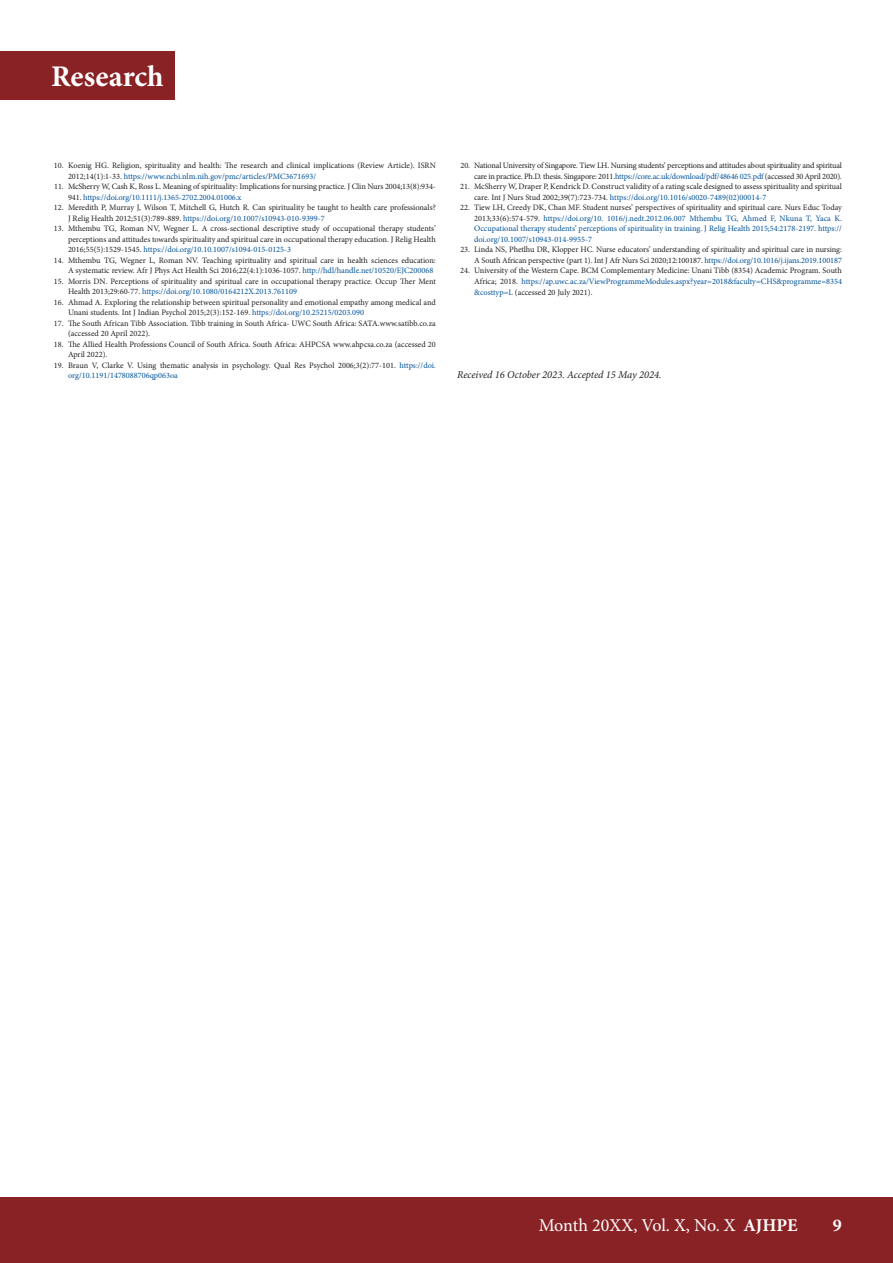
<style>
.page{position:relative;width:893px;height:1263px;background:#fff}
.page>*{position:absolute;margin:0;border:0;box-sizing:border-box;transform-origin:0 0}
.t1{font:700 30px "Minion Pro";color:#fff}
.t2{font:18px "Minion Pro";letter-spacing:-.01em;color:#fff}
.t3{font:700 18px "Minion Pro";color:#fff}
.ACCEPTED{font:italic 10.5px "Minion Pro";letter-spacing:-.005em;color:#231f20}
.t4{font:8.25px/10.5px "Minion Pro";letter-spacing:-.005em;color:#231f20}
.t5{font:8.25px/10.5px "Minion Pro";color:#01529a;text-align:justify}
.s1{color:#01529a}
.s2{color:#231f20}
.s3{font-weight:700}
</style>
<div class="page">
<div style="left:0;top:1197px;width:893px;height:66px;background:#892225"></div>
<div style="left:0;top:51px;width:174px;height:49px;background:#892225"></div>
<h1 class="t1" style="left:51px;top:56px;width:114px">Research</h1>
<p class="t4" style="left:68px;top:160px;width:369px;text-indent:-14px">10. Koenig HG. Religion, spirituality and health: The research and clinical implications (Review Article). ISRN<br>2012;14(1):1-33. <span class="s1">https://www.ncbi.nlm.nih.gov/pmc/articles/PMC3671693/</span></p>
<p class="t4" style="left:68px;top:181px;width:369px;text-indent:-14px">11. McSherry W, Cash K, Ross L. Meaning of spirituality: Implications for nursing practice. J Clin Nurs 2004;13(8):934-<br>941. <span class="s1">https://doi.org/10.1111/j.1365-2702.2004.01006.x</span></p>
<p class="t4" style="left:68px;top:202px;width:369px;text-indent:-14px">12. Meredith P, Murray J, Wilson T, Mitchell G, Hutch R. Can spirituality be taught to health care professionals?<br>J Relig Health 2012;51(3):789-889. <span class="s1">https://doi.org/10.1007/s10943-010-9399-7</span></p>
<p class="t4" style="left:68px;top:223px;width:369px;text-align:justify;text-indent:-14px">13. Mthembu TG, Roman NV, Wegner L. A cross-sectional descriptive study of occupational therapy students’ perceptions and attitudes towards spirituality and spiritual care in occupational therapy education. J Relig Health 2016;55(5):1529-1545. <span class="s1">https://doi.org/10.10.1007/s1094-015-0125-3</span></p>
<p class="t4" style="left:54px;top:255px;width:383px;text-align:right">14. Mthembu TG, Wegner L, Roman NV. Teaching spirituality and spiritual care in health sciences education:<br>A systematic review. Afr J Phys Act Health Sci 2016;22(4:1):1036-1057. <span class="s1">http://hdl/handle.net/10520/EJC200068</span></p>
<p class="t4" style="left:68px;top:276px;width:369px;text-indent:-14px">15. Morris DN. Perceptions of spirituality and spiritual care in occupational therapy practice. Occup Ther Ment<br>Health 2013;29:60-77. <span class="s1">https://doi.org/10.1080/0164212X.2013.761109</span></p>
<p class="t4" style="left:68px;top:297px;width:369px;text-indent:-14px">16. Ahmad A. Exploring the relationship between spiritual personality and emotional empathy among medical and<br>Unani students. Int J Indian Psychol 2015;2(3):152-169. <span class="s1">https://doi.org/10.25215/0203.090</span></p>
<p class="t4" style="left:68px;top:318px;width:369px;text-indent:-14px">17. The South African Tibb Association. Tibb training in South Africa- UWC South Africa: SATA.www.satibb.co.za (accessed 20 April 2022).</p>
<p class="t4" style="left:68px;top:339px;width:369px;text-indent:-14px">18. The Allied Health Professions Council of South Africa. South Africa: AHPCSA www.ahpcsa.co.za (accessed 20<br>April 2022).</p>
<p class="t4" style="left:68px;top:360px;width:369px;text-indent:-14px">19. Braun V, Clarke V. Using thematic analysis in psychology. Qual Res Psychol 2006;3(2):77-101. <span class="s1">https://doi. org/10.1191/1478088706qp063oa</span></p>
<p class="t4" style="left:461px;top:160px;width:383px;text-align:right">20. National University of Singapore. Tiew LH. Nursing students’ perceptions and attitudes about spirituality and spiritual care in practice. Ph.D. thesis. Singapore: 2011.<span class="s1">https://core.ac.uk/download/pdf/48646 025.pdf</span> (accessed 30 April 2020).</p>
<p class="t4" style="left:474px;top:181px;width:369px;text-indent:-14px">21. McSherry W, Draper P, Kendrick D. Construct validity of a rating scale designed to assess spirituality and spiritual care. Int J Nurs Stud 2002;39(7):723-734. <span class="s1">https://doi.org/10.1016/s0020-7489(02)00014-7</span></p>
<p class="t5" style="left:474px;top:202px;width:369px;text-indent:-14px"><span class="s2">22. Tiew LH, Creedy DK, Chan MF. Student nurses’ perspectives of spirituality and spiritual care. Nurs Educ Today 2013;33(6):574-579.</span> https://doi.org/10. 1016/j.nedt.2012.06.007 Mthembu TG, Ahmed F, Nkuna T, Yaca K.<br>Occupational therapy students’ perceptions of spirituality in training. J Relig Health 2015;54:2178-2197. https:// doi.org/10.1007/s10943-014-9955-7</p>
<p class="t4" style="left:460px;top:244px;width:383px;text-align:right">23. Linda NS, Phetlhu DR, Klopper HC. Nurse educators’ understanding of spirituality and spiritual care in nursing:<br>A South African perspective (part 1). Int J Afr Nurs Sci 2020;12:100187. <span class="s1">https://doi.org/10.1016/j.ijans.2019.100187</span></p>
<p class="t4" style="left:460px;top:265px;width:383px;text-align:right">24. University of the Western Cape. BCM Complementary Medicine: Unani Tibb (8354) Academic Program. South<br>Africa; 2018. <span class="s1">https://ap.uwc.ac.za/ViewProgrammeModules.aspx?year=2018&amp;faculty=CHS&amp;programme=8354</span></p>
<p class="t4" style="left:474px;top:288px;width:120px"><span class="s1">&amp;costtyp=L</span> (accessed 20 July 2021).</p>
<p class="ACCEPTED" style="left:457px;top:367px;width:206px">Received 16 October 2023. Accepted 15 May 2024.</p>
<h2 class="t2" style="left:539px;top:1215px;width:260px">Month 20XX, Vol. X, No. X <span class="s3">AJHPE</span></h2>
<h2 class="t3" style="left:833px;top:1213px;width:10px">9</h2>
</div>
